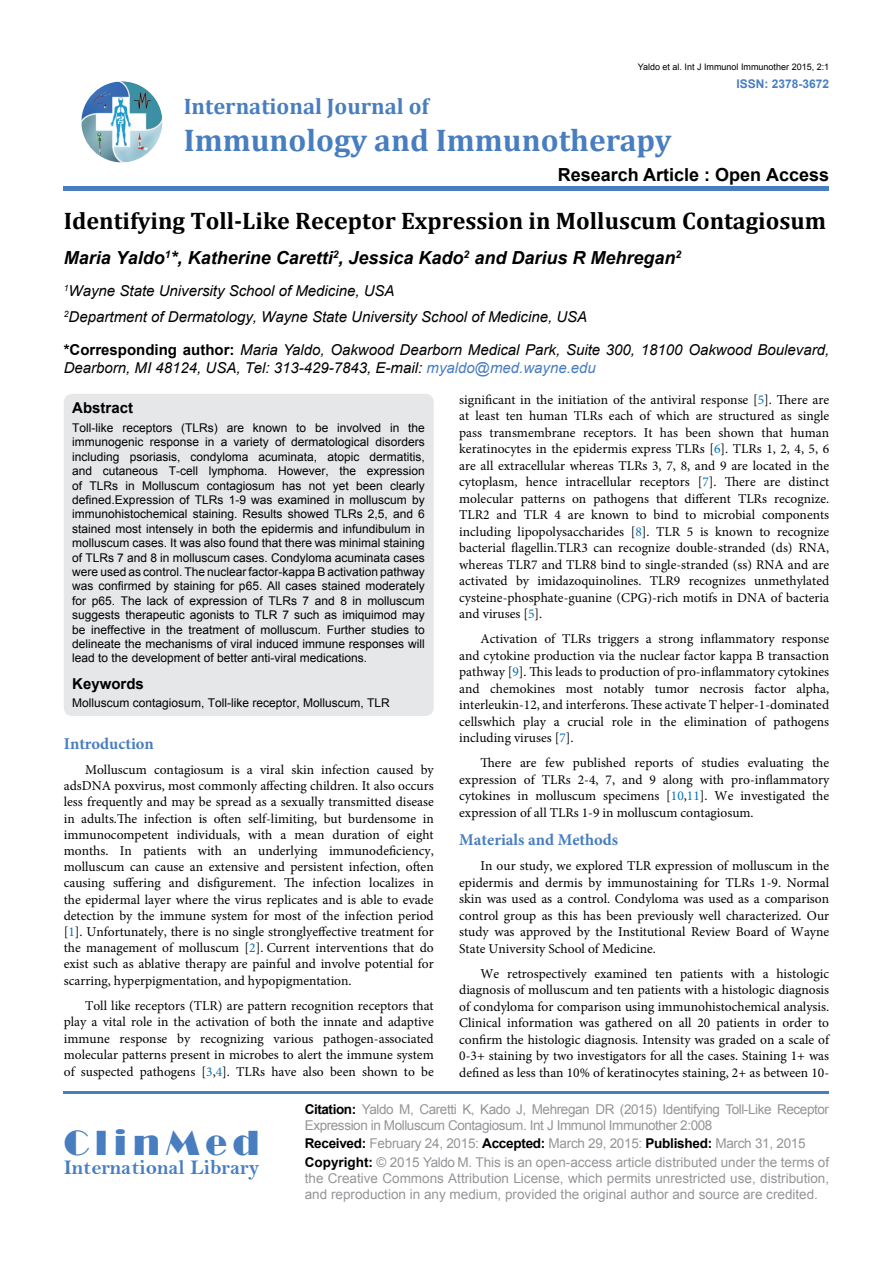
<style>
.page{position:relative;width:893px;height:1263px;background:#fff}
.page>*{position:absolute;margin:0;border:0;box-sizing:border-box;transform-origin:0 0}
.t1{font:36px "Broadway";letter-spacing:.16em;color:#487ec0}
.t2{font:700 31.5px "Cambria";color:#487ec0}
.t3{font:700 24px "Cambria";color:#000}
.t4{font:700 22.5px "Cambria";color:#487ec0}
.t5{font:21px "Bell MT Bold";color:#487ec0}
.t6{font:italic 700 18px "Arial";color:#000}
.t7{font:700 18px "Arial";color:#000}
.t8{font:700 16.5px "Minion Pro";color:#487ec0}
.t9{font:italic 15px/26.5px "Arial";color:#000}
.t10{font:700 15px "Arial";color:#000}
.t11{font:13.5px/16.5px "Minion Pro";color:#000;text-align:justify}
.t12{font:13.5px/18.3px "Arial";color:#939598}
.t13{font:13.5px/16.2px "Arial";letter-spacing:-.03em;color:#939598}
.t14{font:12px/14.4px "Arial";color:#000;text-align:justify}
.t15{font:700 12px "Arial";color:#487ec0}
.t16{font:9px "Arial";color:#000}
.s1{font-weight:700;font-style:normal}
.s2{color:#487ec0}
.s3{color:#0072bc}
.s4{font-weight:700;color:#000}
</style>
<div class="page">
<img style="left:81px;top:81px;width:81px;height:81px;border-radius:41px">
<div style="left:64px;top:186px;width:765px;height:5px;background:#487ec0"></div>
<hr style="left:64px;top:1092px;width:765px;height:2px;background:#487ec0">
<div style="left:64px;top:394px;width:370px;height:322px;background:#e6e7e8;border-radius:9px"></div>
<p class="t16" style="left:638px;top:61px;width:193px">Yaldo et al. Int J Immunol Immunother 2015, 2:1</p>
<p class="t15" style="left:736px;top:75px;width:94px">ISSN: 2378-3672</p>
<h3 class="t4" style="left:184px;top:90px;width:247px">International Journal of</h3>
<h2 class="t2" style="left:184px;top:118px;width:489px">Immunology and Immunotherapy</h2>
<h3 class="t7" style="left:558px;top:163px;width:273px">Research Article : Open Access</h3>
<h3 class="t3" style="left:64px;top:204px;width:764px">Identifying Toll-Like Receptor Expression in Molluscum Contagiosum</h3>
<h3 class="t6" style="left:64px;top:245px;width:619px">Maria Yaldo<sup>1</sup>*, Katherine Caretti<sup>2</sup>, Jessica Kado<sup>2</sup> and Darius R Mehregan<sup>2</sup></h3>
<p class="t9" style="left:64px;top:278px;width:525px"><sup>1</sup>Wayne State University School of Medicine, USA<br><sup>2</sup>Department of Dermatology, Wayne State University School of Medicine, USA</p>
<p class="t9" style="left:64px;top:340px;width:767px;line-height:18px"><span class="s1">*Corresponding author:</span> Maria Yaldo, Oakwood Dearborn Medical Park, Suite 300, 18100 Oakwood Boulevard,<br>Dearborn, MI 48124, USA, Tel: 313-429-7843, E-mail: <span class="s2">myaldo@med.wayne.edu</span></p>
<p class="t10" style="left:72px;top:398px;width:62px">Abstract</p>
<p class="t14" style="left:72px;top:421px;width:354px">Toll-like receptors (TLRs) are known to be involved in the immunogenic response in a variety of dermatological disorders including psoriasis, condyloma acuminata, atopic dermatitis, and cutaneous T-cell lymphoma. However, the expression of TLRs in Molluscum contagiosum has not yet been clearly defined.Expression of TLRs 1-9 was examined in molluscum by immunohistochemical staining. Results showed TLRs 2,5, and 6 stained most intensely in both the epidermis and infundibulum in molluscum cases. It was also found that there was minimal staining of TLRs 7 and 8 in molluscum cases. Condyloma acuminata cases were used as control. The nuclear factor-kappa B activation pathway was confirmed by staining for p65. All cases stained moderately for p65. The lack of expression of TLRs 7 and 8 in molluscum suggests therapeutic agonists to TLR 7 such as imiquimod may be ineffective in the treatment of molluscum. Further studies to delineate the mechanisms of viral induced immune responses will lead to the development of better anti-viral medications.</p>
<p class="t10" style="left:72px;top:673px;width:73px">Keywords</p>
<p class="t14" style="left:72px;top:696px;width:319px">Molluscum contagiosum, Toll-like receptor, Molluscum, TLR</p>
<p class="t11" style="left:459px;top:391px;width:371px">significant in the initiation of the antiviral response [<span class="s3">5</span>]. There are at least ten human TLRs each of which are structured as single pass transmembrane receptors. It has been shown that human keratinocytes in the epidermis express TLRs [<span class="s3">6</span>]. TLRs 1, 2, 4, 5, 6 are all extracellular whereas TLRs 3, 7, 8, and 9 are located in the cytoplasm, hence intracellular receptors [<span class="s3">7</span>]. There are distinct molecular patterns on pathogens that different TLRs recognize.<br>TLR2 and TLR 4 are known to bind to microbial components including lipopolysaccharides [<span class="s3">8</span>]. TLR 5 is known to recognize bacterial flagellin.TLR3 can recognize double-stranded (ds) RNA, whereas TLR7 and TLR8 bind to single-stranded (ss) RNA and are activated by imidazoquinolines. TLR9 recognizes unmethylated cysteine-phosphate-guanine (CPG)-rich motifs in DNA of bacteria and viruses [<span class="s3">5</span>].</p>
<p class="t11" style="left:459px;top:631px;width:371px;text-indent:21px">Activation of TLRs triggers a strong inflammatory response and cytokine production via the nuclear factor kappa B transaction pathway [<span class="s3">9</span>]. This leads to production of pro-inflammatory cytokines and chemokines most notably tumor necrosis factor alpha, interleukin-12, and interferons. These activate T helper-1-dominated cellswhich play a crucial role in the elimination of pathogens including viruses [<span class="s3">7</span>].</p>
<p class="t11" style="left:459px;top:755px;width:371px;text-indent:21px">There are few published reports of studies evaluating the expression of TLRs 2-4, 7, and 9 along with pro-inflammatory cytokines in molluscum specimens [<span class="s3">10</span>,<span class="s3">11</span>]. We investigated the expression of all TLRs 1-9 in molluscum contagiosum.</p>
<p class="t8" style="left:459px;top:828px;width:161px">Materials and Methods</p>
<p class="t11" style="left:459px;top:857px;width:371px;text-indent:21px">In our study, we explored TLR expression of molluscum in the epidermis and dermis by immunostaining for TLRs 1-9. Normal skin was used as a control. Condyloma was used as a comparison control group as this has been previously well characterized. Our study was approved by the Institutional Review Board of Wayne State University School of Medicine.</p>
<p class="t11" style="left:459px;top:965px;width:371px;text-indent:21px">We retrospectively examined ten patients with a histologic diagnosis of molluscum and ten patients with a histologic diagnosis of condyloma for comparison using immunohistochemical analysis.<br>Clinical information was gathered on all 20 patients in order to confirm the histologic diagnosis. Intensity was graded on a scale of 0-3+ staining by two investigators for all the cases. Staining 1+ was defined as less than 10% of keratinocytes staining, 2+ as between 10-</p>
<p class="t8" style="left:64px;top:732px;width:92px">Introduction</p>
<p class="t11" style="left:64px;top:762px;width:371px;text-indent:21px">Molluscum contagiosum is a viral skin infection caused by adsDNA poxvirus, most commonly affecting children. It also occurs less frequently and may be spread as a sexually transmitted disease in adults.The infection is often self-limiting, but burdensome in immunocompetent individuals, with a mean duration of eight months. In patients with an underlying immunodeficiency, molluscum can cause an extensive and persistent infection, often causing suffering and disfigurement. The infection localizes in the epidermal layer where the virus replicates and is able to evade detection by the immune system for most of the infection period [<span class="s3">1</span>]. Unfortunately, there is no single stronglyeffective treatment for the management of molluscum [<span class="s3">2</span>]. Current interventions that do exist such as ablative therapy are painful and involve potential for scarring, hyperpigmentation, and hypopigmentation.</p>
<p class="t11" style="left:64px;top:997px;width:371px;text-indent:21px">Toll like receptors (TLR) are pattern recognition receptors that play a vital role in the activation of both the innate and adaptive immune response by recognizing various pathogen-associated molecular patterns present in microbes to alert the immune system of suspected pathogens [<span class="s3">3</span>,<span class="s3">4</span>]. TLRs have also been shown to be</p>
<h1 class="t1" style="left:64px;top:1122px;width:197px">ClinMed</h1>
<h3 class="t5" style="left:64px;top:1155px;width:197px">International Library</h3>
<p class="t13" style="left:305px;top:1101px;width:526px"><span class="s4">Citation:</span> Yaldo M, Caretti K, Kado J, Mehregan DR (2015) Identifying Toll-Like Receptor<br>Expression in Molluscum Contagiosum. Int J Immunol Immunother 2:008</p>
<p class="t12" style="left:305px;top:1135px;width:526px"><span class="s4">Received:</span> February 24, 2015: <span class="s4">Accepted:</span> March 29, 2015: <span class="s4">Published:</span> March 31, 2015<br><span class="s4">Copyright:</span> © 2015 Yaldo M. This is an open-access article distributed under the terms of</p>
<p class="t12" style="left:305px;top:1170px;width:526px;line-height:16.2px">the Creative Commons Attribution License, which permits unrestricted use, distribution, and reproduction in any medium, provided the original author and source are credited.</p>
</div>
